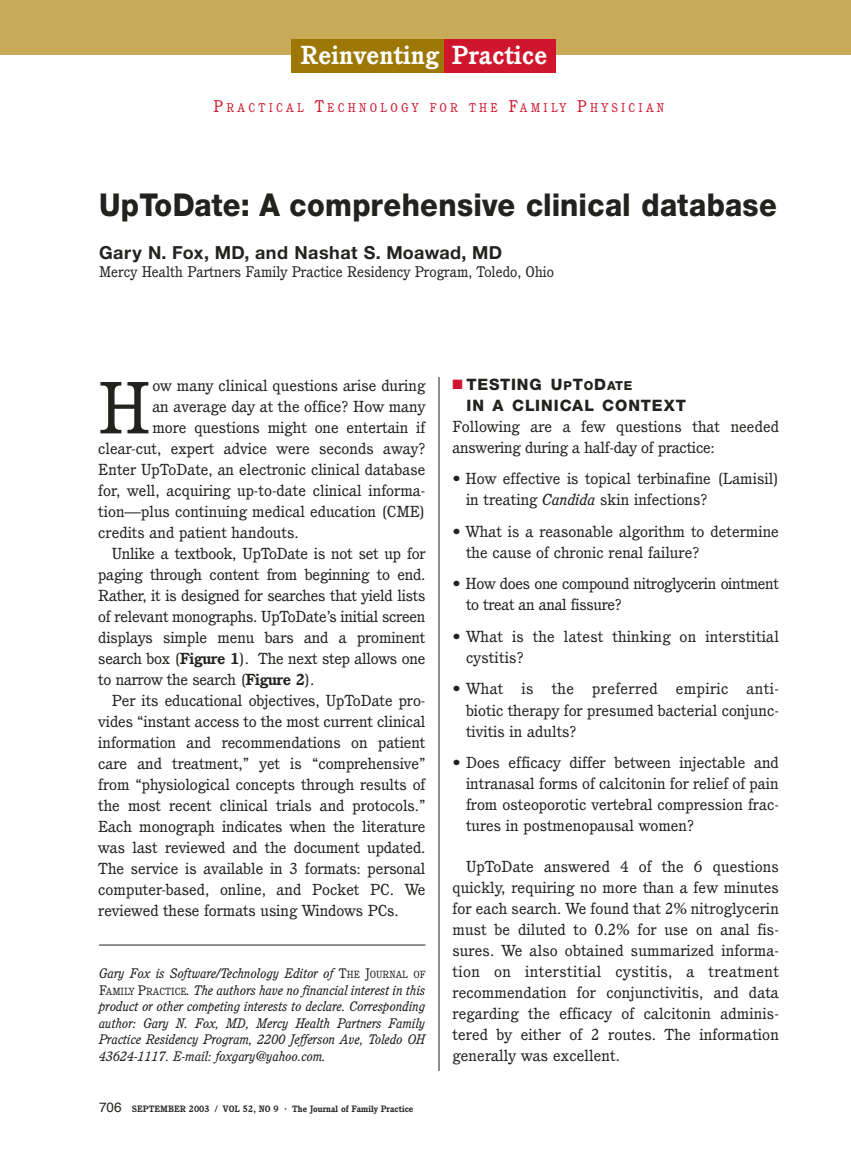
<style>
.page{position:relative;width:851px;height:1161px;background:#fff}
.page>*{position:absolute;margin:0;border:0;box-sizing:border-box;transform-origin:0 0}
.t1{font:71.85px "Cushing";color:#20231e;scale:1.06 1}
.t2{font:800 31.5px "Helvetica Neue";letter-spacing:.01em;color:#20231e;scale:.92 1}
.t3{font:700 25.5px "Cushing";letter-spacing:.015em;color:#fff}
.t4{font:700 18px "Helvetica Neue";letter-spacing:.03em;color:#20231e}
.t5{font:800 15.75px/21px "Helvetica Neue";letter-spacing:.06em;color:#20231e}
.t6{font:15.6px/21px "Cushing";letter-spacing:-.005em;color:#20231e;scale:1.06 1}
.t7{font:15px "Cushing";color:#20231e}
.t8{font:italic 13.5px/16.5px "Cushing";color:#20231e;text-align:justify}
.t9{font:12.3px "Cushing";letter-spacing:.275em;color:#cf162d;scale:.95 1}
.t10{font:700 9px "Cushing";color:#20231e}
.s1{font-size:16.5px}
.s2{font-weight:700}
.s3{font-style:normal}
.s4{font-style:normal;font-size:10.2px}
.s5{font-family:"Helvetica";font-weight:400;font-size:13.5px}
.s6{font-size:10.5px}
.s7{color:#cf162d}
.s8{font-size:12.3px}
.s9{font-style:italic}
</style>
<div class="page">
<hr style="left:438px;top:377px;width:1px;height:694px;background:#20231e">
<div style="left:0;top:0;width:850px;height:55px;background:#c7ab58"></div>
<hr style="left:99px;top:945px;width:326px;height:1px;background:#20231e">
<div style="left:291px;top:39px;width:156px;height:33px;background:#9d7807"></div>
<div style="left:445px;top:39px;width:111px;height:33px;background:#cf162d"></div>
<h3 class="t3" style="left:300px;top:45px;width:248px">Reinventing Practice</h3>
<p class="t9" style="left:214px;top:103px;width:476px"><span class="s1">P</span>RACTICAL <span class="s1">T</span>ECHNOLOGY FOR THE <span class="s1">F</span>AMILY <span class="s1">P</span>HYSICIAN</p>
<h2 class="t2" style="left:99px;top:193px;width:738px">UpToDate: A comprehensive clinical database</h2>
<p class="t4" style="left:99px;top:247px;width:404px">Gary N. Fox, MD, and Nashat S. Moawad, MD</p>
<p class="t7" style="left:99px;top:266px;width:456px">Mercy Health Partners Family Practice Residency Program, Toledo, Ohio</p>
<h1 class="t1" style="left:98px;top:380px;width:51px">H</h1>
<p class="t6" style="left:152px;top:377px;width:259px">ow many clinical questions arise during</p>
<p class="t6" style="left:152px;top:398px;width:259px">an average day at the office? How many</p>
<p class="t6" style="left:152px;top:419px;width:259px">more questions might one entertain if</p>
<p class="t6" style="left:98px;top:440px;width:310px">clear-cut, expert advice were seconds away?</p>
<p class="t6" style="left:98px;top:461px;width:310px">Enter UpToDate, an electronic clinical database</p>
<p class="t6" style="left:98px;top:482px;width:310px">for, well, acquiring up-to-date clinical informa-</p>
<p class="t6" style="left:98px;top:503px;width:310px">tion—plus continuing medical education (CME)</p>
<p class="t6" style="left:98px;top:524px;width:190px">credits and patient handouts.</p>
<p class="t6" style="left:112px;top:545px;width:297px">Unlike a textbook, UpToDate is not set up for</p>
<p class="t6" style="left:98px;top:566px;width:310px">paging through content from beginning to end.</p>
<p class="t6" style="left:98px;top:587px;width:310px">Rather, it is designed for searches that yield lists</p>
<p class="t6" style="left:98px;top:608px;width:310px">of relevant monographs. UpToDate’s initial screen</p>
<p class="t6" style="left:98px;top:629px;width:310px">displays simple menu bars and a prominent</p>
<p class="t6" style="left:98px;top:650px;width:310px">search box (<span class="s2">Figure 1</span>). The next step allows one</p>
<p class="t6" style="left:98px;top:671px;width:205px">to narrow the search (<span class="s2">Figure 2</span>).</p>
<p class="t6" style="left:112px;top:692px;width:297px">Per its educational objectives, UpToDate pro-</p>
<p class="t6" style="left:98px;top:713px;width:310px">vides “instant access to the most current clinical</p>
<p class="t6" style="left:98px;top:734px;width:310px">information and recommendations on patient</p>
<p class="t6" style="left:98px;top:755px;width:310px">care and treatment,” yet is “comprehensive”</p>
<p class="t6" style="left:98px;top:776px;width:310px">from “physiological concepts through results of</p>
<p class="t6" style="left:98px;top:797px;width:310px">the most recent clinical trials and protocols.”</p>
<p class="t6" style="left:98px;top:818px;width:310px">Each monograph indicates when the literature</p>
<p class="t6" style="left:98px;top:839px;width:310px">was last reviewed and the document updated.</p>
<p class="t6" style="left:98px;top:860px;width:310px">The service is available in 3 formats: personal</p>
<p class="t6" style="left:98px;top:881px;width:310px">computer-based, online, and Pocket PC. We</p>
<p class="t6" style="left:98px;top:902px;width:285px">reviewed these formats using Windows PCs.</p>
<p class="t8" style="left:99px;top:966px;width:328px">Gary Fox is Software/Technology Editor of <span class="s3">T</span><span class="s4">HE</span> <span class="s3">J</span><span class="s4">OURNAL OF </span><span class="s3">F</span><span class="s4">AMILY</span> <span class="s3">P</span><span class="s4">RACTICE</span>. The authors have no financial interest in this product or other competing interests to declare. Corresponding author: Gary N. Fox, MD, Mercy Health Partners Family Practice Residency Program, 2200 Jefferson Ave, Toledo OH 43624-1117. E-mail: foxgary@yahoo.com.</p>
<p class="t10" style="left:99px;top:1106px;width:316px"><span class="s5">706</span> SEPTEMBER 2003 / VOL 52, NO 9 <span class="s6">·</span> The Journal of Family Practice</p>
<p class="t5" style="left:466px;top:375px;width:221px;text-indent:-14px"><span class="s7">■</span> TESTING U<span class="s8">P</span>T<span class="s8">O</span>D<span class="s8">ATE<br></span>IN A CLINICAL CONTEXT</p>
<p class="t6" style="left:452px;top:417px;width:309px">Following are a few questions that needed answering during a half-day of practice:</p>
<p class="t6" style="left:466px;top:470px;width:297px;text-indent:-14px">• How effective is topical terbinafine (Lamisil) in treating <span class="s9">Candida</span> skin infections?</p>
<p class="t6" style="left:466px;top:522px;width:297px;text-indent:-14px">• What is a reasonable algorithm to determine the cause of chronic renal failure?</p>
<p class="t6" style="left:466px;top:575px;width:297px;text-indent:-14px">• How does one compound nitroglycerin ointment to treat an anal fissure?</p>
<p class="t6" style="left:466px;top:627px;width:297px;text-indent:-14px">• What is the latest thinking on interstitial cystitis?</p>
<p class="t6" style="left:466px;top:680px;width:297px;text-align:justify;text-indent:-14px">• What is the preferred empiric anti&shy;biotic therapy for presumed bacterial conjunc&shy;tivitis in adults?</p>
<p class="t6" style="left:466px;top:753px;width:297px;text-align:justify;text-indent:-14px">• Does efficacy differ between injectable and intranasal forms of calcitonin for relief of pain from osteoporotic vertebral compression frac&shy;tures in postmenopausal women?</p>
<p class="t6" style="left:452px;top:857px;width:309px;text-align:justify;text-indent:14px">UpToDate answered 4 of the 6 questions quickly, requiring no more than a few minutes for each search. We found that 2% nitroglycerin must be diluted to 0.2% for use on anal fis&shy;sures. We also obtained summarized informa&shy;tion on interstitial cystitis, a treatment recommendation for conjunctivitis, and data regarding the efficacy of calcitonin adminis&shy;tered by either of 2 routes. The information generally was excellent.</p>
</div>
